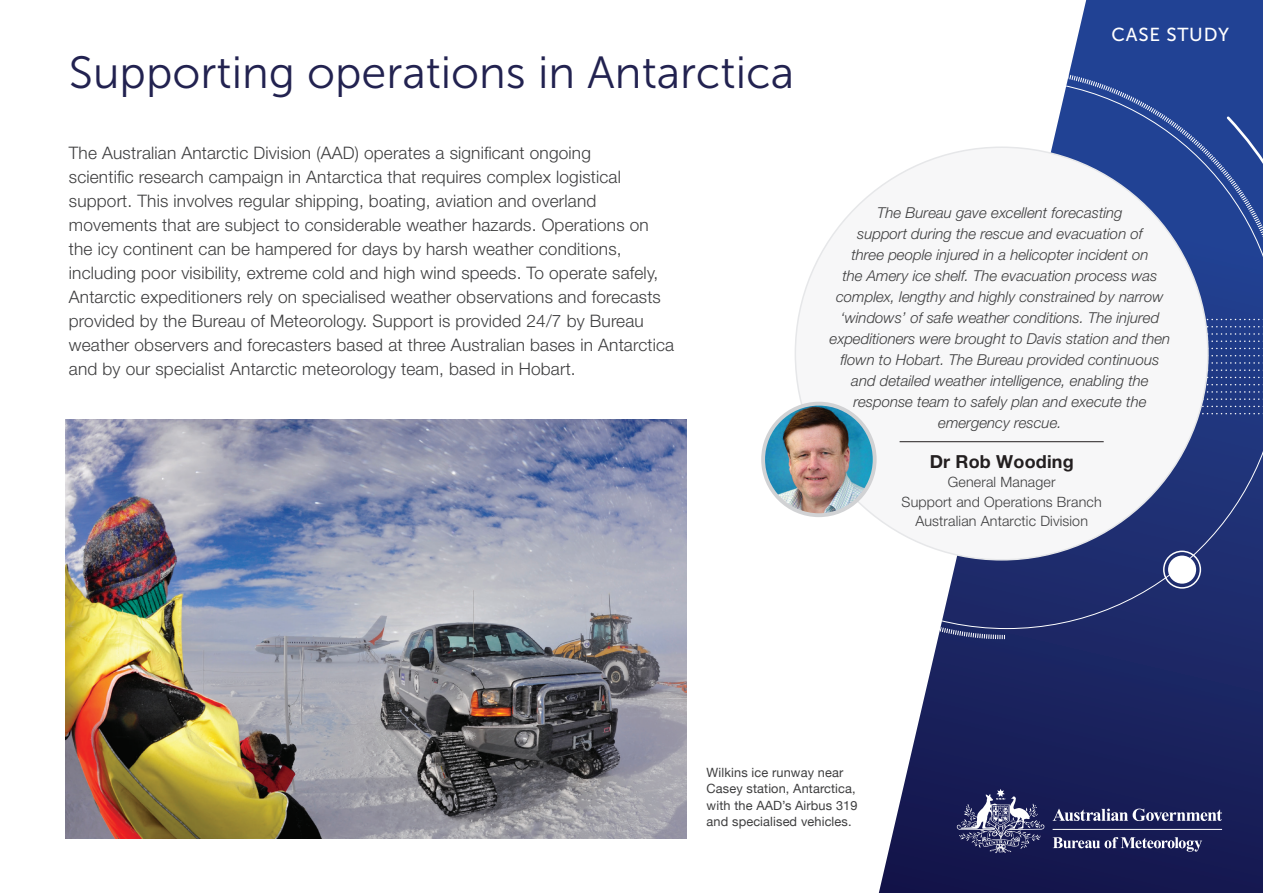
<style>
.page{position:relative;width:1263px;height:893px;background:#fff}
.page>*{position:absolute;margin:0;border:0;box-sizing:border-box;transform-origin:0 0}
.t1{font:45px "Museo Sans 300";color:#222250}
.Company1{font:18.75px "Museo Sans 500";letter-spacing:.04em;color:#fff}
.Name_2{font:700 18px "Helvetica Neue LT Pro";letter-spacing:.01em;color:#231f20}
.Testimonial{font:300 17.25px/24px "Helvetica Neue LT Pro";letter-spacing:.01em;color:#3e3e3f}
.t2{font:italic 300 15px/21px "Helvetica Neue";color:#3e3e3f;text-align:center}
.Company2{font:300 14.25px "Helvetica Neue LT Pro";letter-spacing:.01em;color:#3e3e3f}
.t3{font:12.75px/16.5px "Helvetica Neue";letter-spacing:.01em;color:#3e3e3f}
</style>
<div class="page">
<img style="left:66px;top:420px;width:621px;height:419px">
<svg style="left:879px;top:0;width:384px;height:893px"></svg>
<svg style="left:938px;top:68px;width:325px;height:571px"></svg>
<svg style="left:879px;top:79px;width:384px;height:550px"></svg>
<svg style="left:1124px;top:114px;width:139px;height:286px;background:#294795"></svg>
<svg style="left:1201px;top:406px;width:62px;height:1px"></svg>
<svg style="left:1199px;top:413px;width:64px;height:1px"></svg>
<svg style="left:1052px;top:809px;width:170px;height:12px"></svg>
<svg style="left:957px;top:789px;width:87px;height:64px;background:#4c4e79"></svg>
<hr style="left:1052px;top:829px;width:170px;height:1px;background:#fff">
<svg style="left:1053px;top:837px;width:149px;height:15px;background:#565982"></svg>
<div style="left:1163px;top:551px;width:38px;height:38px;border:2px solid #fff;border-radius:50%"></div>
<div style="left:1168px;top:556px;width:28px;height:28px;background:#fff;border-radius:50%"></div>
<div style="left:795px;top:147px;width:413px;height:413px;background:#f7f7f8;border-radius:50%"></div>
<img style="left:763px;top:404px;width:112px;height:111px;border-radius:56px">
<div style="left:761px;top:402px;width:116px;height:115px;border:4px solid #d1d2d4;border-radius:50%"></div>
<hr style="left:899px;top:441px;width:205px;height:1px;background:#231f20">
<h1 class="t1" style="left:69px;top:48px;width:727px">Supporting operations in Antarctica</h1>
<p class="Testimonial" style="left:69px;top:140px;width:607px">The Australian Antarctic Division (AAD) operates a significant ongoing<br>scientific research campaign in Antarctica that requires complex logistical support. This involves regular shipping, boating, aviation and overland movements that are subject to considerable weather hazards. Operations on the icy continent can be hampered for days by harsh weather conditions, including poor visibility, extreme cold and high wind speeds. To operate safely, Antarctic expeditioners rely on specialised weather observations and forecasts provided by the Bureau of Meteorology. Support is provided 24/7 by Bureau weather observers and forecasters based at three Australian bases in Antarctica and by our specialist Antarctic meteorology team, based in Hobart.</p>
<p class="Company1" style="left:1111px;top:24px;width:119px">CASE STUDY</p>
<p class="t2" style="left:830px;top:202px;width:342px">The Bureau gave excellent forecasting<br>support during the rescue and evacuation of<br>three people injured in a helicopter incident on<br>the Amery ice shelf. The evacuation process was complex, lengthy and highly constrained by narrow ‘windows’ of safe weather conditions. The injured expeditioners were brought to Davis station and then flown to Hobart. The Bureau provided continuous and detailed weather intelligence, enabling the response team to safely plan and execute the emergency rescue.</p>
<p class="Name_2" style="left:930px;top:450px;width:145px">Dr Rob Wooding</p>
<p class="Company2" style="left:948px;top:474px;width:109px">General Manager</p>
<p class="Company2" style="left:902px;top:493px;width:202px">Support and Operations Branch</p>
<p class="Company2" style="left:915px;top:513px;width:174px">Australian Antarctic Division</p>
<p class="t3" style="left:707px;top:764px;width:152px">Wilkins ice runway near<br>Casey station, Antarctica, with the AAD’s Airbus 319 and specialised vehicles.</p>
</div>
